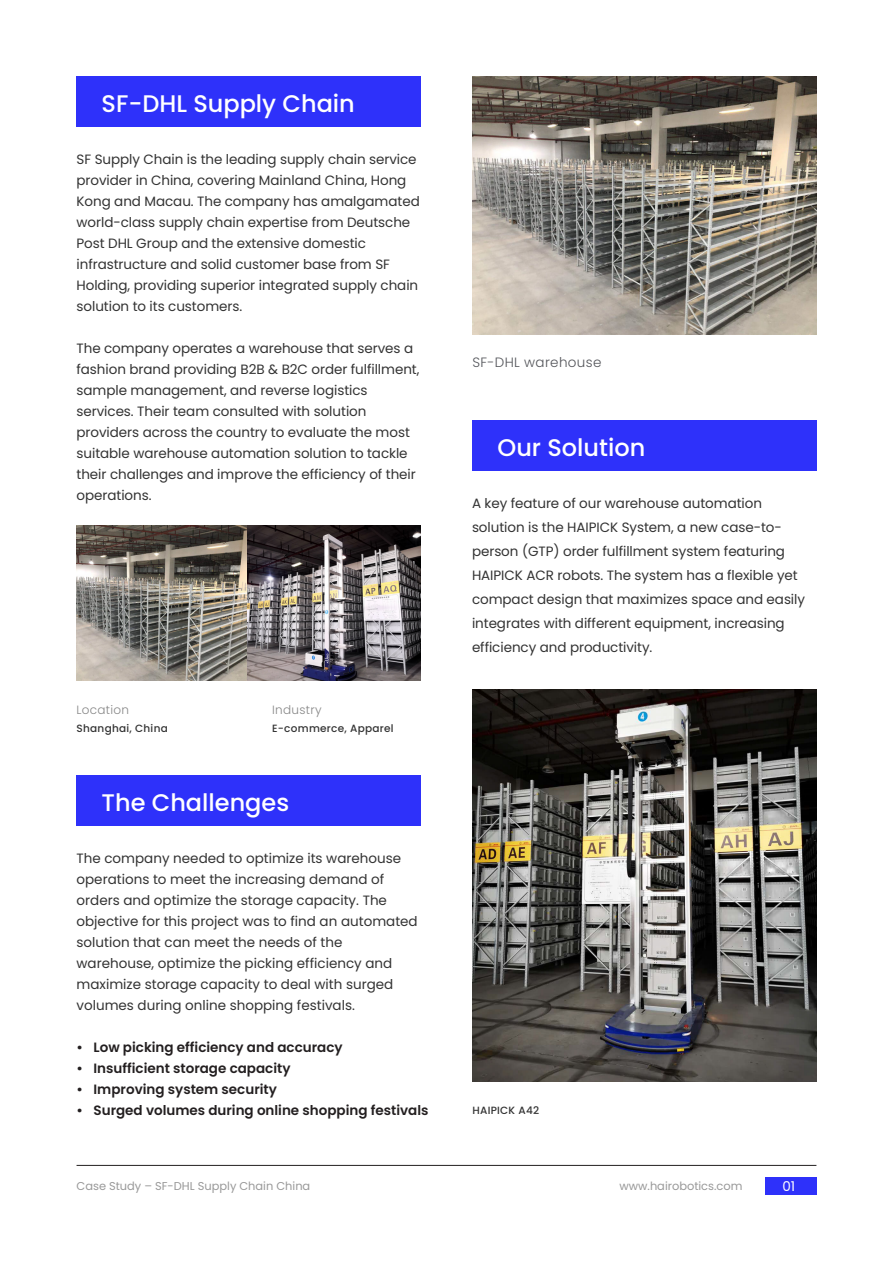
<style>
.page{position:relative;width:893px;height:1263px;background:#fff}
.page>*{position:absolute;margin:0;border:0;box-sizing:border-box;transform-origin:0 0}
.t1{font:500 24px "Poppins";color:#fff}
.t2{font:13.5px/21px "Poppins";letter-spacing:-.005em;color:#333}
.t3{font:600 13.5px "Poppins";color:#231f20}
.t4{font:300 13.5px "Poppins";letter-spacing:.025em;color:#54555a}
.t5{font:13.5px "Poppins";color:#fff}
.t6{font:300 12px "Poppins";letter-spacing:.025em;color:#878787}
.t7{font:11.4px "Poppins";color:#999}
.t8{font:500 10.5px "Poppins";letter-spacing:.025em;color:#333}
</style>
<div class="page">
<div style="left:77px;top:77px;width:344px;height:50px;background:#2e31fa"></div>
<div style="left:77px;top:775px;width:344px;height:51px;background:#2e31fa"></div>
<div style="left:472px;top:420px;width:344px;height:51px;background:#2e31fa"></div>
<div style="left:765px;top:1177px;width:51px;height:17px;background:#2e31fa"></div>
<hr style="left:77px;top:1165px;width:739px;height:1px;background:#231f20">
<img style="left:77px;top:526px;width:170px;height:155px">
<img style="left:247px;top:526px;width:173px;height:155px">
<img style="left:472px;top:77px;width:344px;height:257px">
<img style="left:473px;top:690px;width:343px;height:391px">
<p class="t1" style="left:102px;top:90px;width:255px">SF-DHL Supply Chain</p>
<p class="t2" style="left:77px;top:149px;width:345px">SF Supply Chain is the leading supply chain service provider in China, covering Mainland China, Hong Kong and Macau. The company has amalgamated world-class supply chain expertise from Deutsche Post DHL Group and the extensive domestic infrastructure and solid customer base from SF Holding, providing superior integrated supply chain solution to its customers.</p>
<p class="t2" style="left:77px;top:338px;width:344px">The company operates a warehouse that serves a fashion brand providing B2B &amp; B2C order fulfillment, sample management, and reverse logistics services. Their team consulted with solution providers across the country to evaluate the most suitable warehouse automation solution to tackle their challenges and improve the efficiency of their operations.</p>
<p class="t6" style="left:77px;top:702px;width:54px">Location</p>
<p class="t8" style="left:77px;top:722px;width:93px">Shanghai, China</p>
<p class="t6" style="left:272px;top:702px;width:51px">Industry</p>
<p class="t8" style="left:272px;top:722px;width:123px">E-commerce, Apparel</p>
<p class="t1" style="left:102px;top:788px;width:189px">The Challenges</p>
<p class="t2" style="left:77px;top:847px;width:343px">The company needed to optimize its warehouse operations to meet the increasing demand of orders and optimize the storage capacity. The objective for this project was to find an automated solution that can meet the needs of the warehouse, optimize the picking efficiency and maximize storage capacity to deal with surged volumes during online shopping festivals.</p>
<p class="t3" style="left:77px;top:1039px;width:268px">• Low picking efficiency and accuracy</p>
<p class="t3" style="left:77px;top:1060px;width:215px">• Insufficient storage capacity</p>
<p class="t3" style="left:77px;top:1081px;width:202px">• Improving system security</p>
<p class="t3" style="left:77px;top:1102px;width:353px">• Surged volumes during online shopping festivals</p>
<p class="t4" style="left:472px;top:355px;width:130px">SF-DHL warehouse</p>
<p class="t1" style="left:497px;top:433px;width:149px">Our Solution</p>
<p class="t2" style="left:472px;top:491px;width:335px;line-height:24px">A key feature of our warehouse automation solution is the HAIPICK System, a new case-to&shy;person (GTP) order fulfillment system featuring HAIPICK ACR robots. The system has a flexible yet compact design that maximizes space and easily integrates with different equipment, increasing efficiency and productivity.</p>
<p class="t8" style="left:472px;top:1104px;width:68px">HAIPICK A42</p>
<p class="t7" style="left:77px;top:1179px;width:235px">Case Study – SF-DHL Supply Chain China</p>
<p class="t7" style="left:620px;top:1179px;width:124px">www.hairobotics.com</p>
<p class="t5" style="left:782px;top:1178px;width:14px">01</p>
</div>
